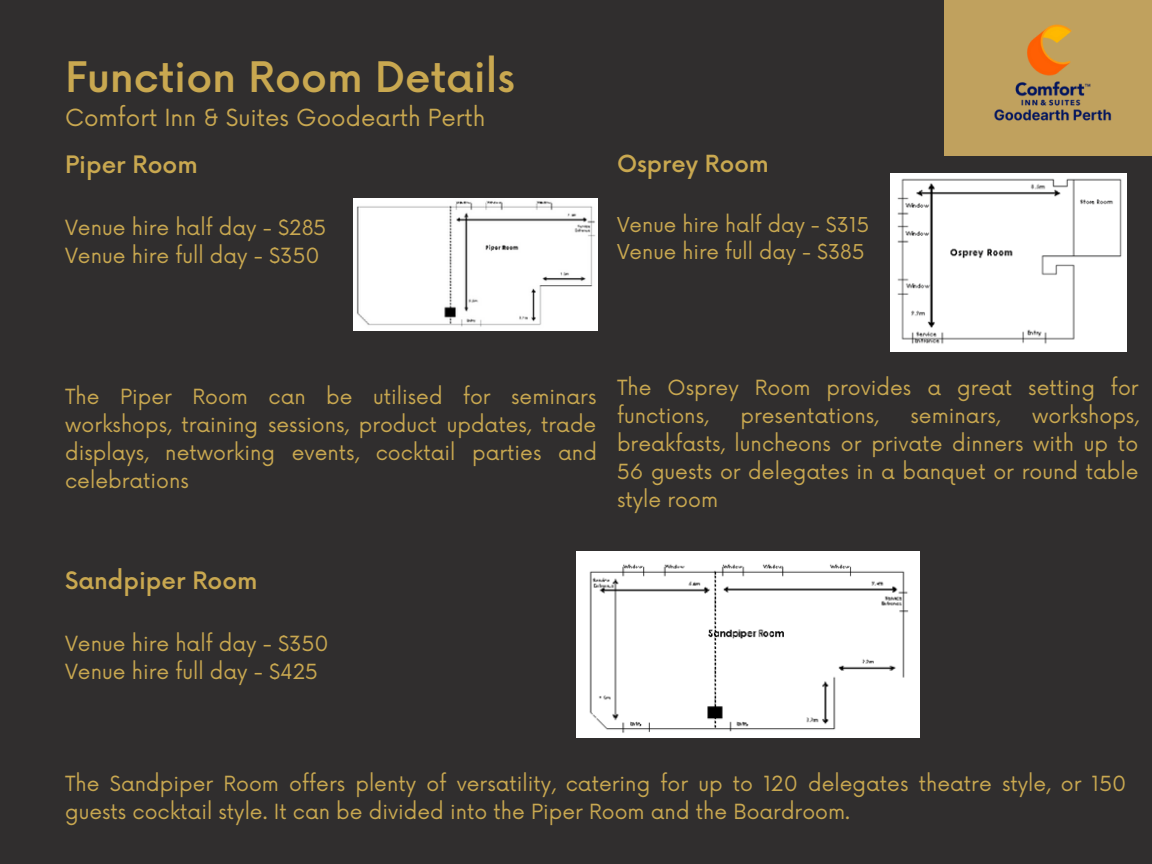
<style>
.page{position:relative;width:1152px;height:864px;background:#302e2e}
.page>*{position:absolute;margin:0;border:0;box-sizing:border-box;transform-origin:0 0}
.t1{font:500 40.95px "Now";color:#c9a850}
.t2{font:500 23.4px "Now";color:#c9a850}
.t3{font:22.95px "Now";color:#c9a850}
.t4{font:500 22.95px "Now";color:#c9a850}
.t5{font:20.4px/28.2px "Now";color:#c9a850}
.t6{font:19.95px "Now";color:#c9a850}
</style>
<div class="page">
<img style="left:353px;top:199px;width:244px;height:131px">
<img style="left:891px;top:173px;width:236px;height:179px">
<img style="left:576px;top:552px;width:343px;height:185px">
<div style="left:944px;top:0;width:208px;height:155px;background:#c0a15e"></div>
<img style="left:994px;top:24px;width:118px;height:97px">
<p class="t1" style="left:65px;top:55px;width:451px">Function Room Details</p>
<p class="t3" style="left:65px;top:105px;width:422px">Comfort Inn &amp; Suites Goodearth Perth</p>
<p class="t2" style="left:65px;top:152px;width:134px">Piper Room</p>
<p class="t5" style="left:65px;top:215px;width:263px">Venue hire half day - $285</p>
<p class="t5" style="left:65px;top:243px;width:256px">Venue hire full day - $350</p>
<p class="t4" style="left:617px;top:152px;width:153px">Osprey Room</p>
<p class="t6" style="left:617px;top:213px;width:254px">Venue hire half day - $315</p>
<p class="t6" style="left:617px;top:240px;width:249px">Venue hire full day - $385</p>
<p class="t5" style="left:65px;top:384px;width:533px;text-align:justify">The Piper Room can be utilised for seminars workshops, training sessions, product updates, trade displays, networking events, cocktail parties and celebrations</p>
<p class="t2" style="left:65px;top:568px;width:194px">Sandpiper Room</p>
<p class="t5" style="left:65px;top:630px;width:265px">Venue hire half day - $350</p>
<p class="t5" style="left:65px;top:658px;width:255px">Venue hire full day - $425</p>
<p class="t5" style="left:617px;top:375px;width:523px">The Osprey Room provides a great setting for functions,</p>
<p class="t5" style="left:617px;top:403px;width:523px;text-align:justify;text-indent:415px">workshops, breakfasts, luncheons or private dinners with up to 56 guests or delegates in a banquet or round table style room</p>
<p class="t5" style="left:740px;top:403px;width:140px">presentations,</p>
<p class="t5" style="left:911px;top:403px;width:91px">seminars,</p>
<p class="t5" style="left:65px;top:771px;width:1063px">The Sandpiper Room offers plenty of versatility, catering for up to 120 delegates theatre style, or 150 guests cocktail style. It can be divided into the Piper Room and the Boardroom.</p>
</div>
